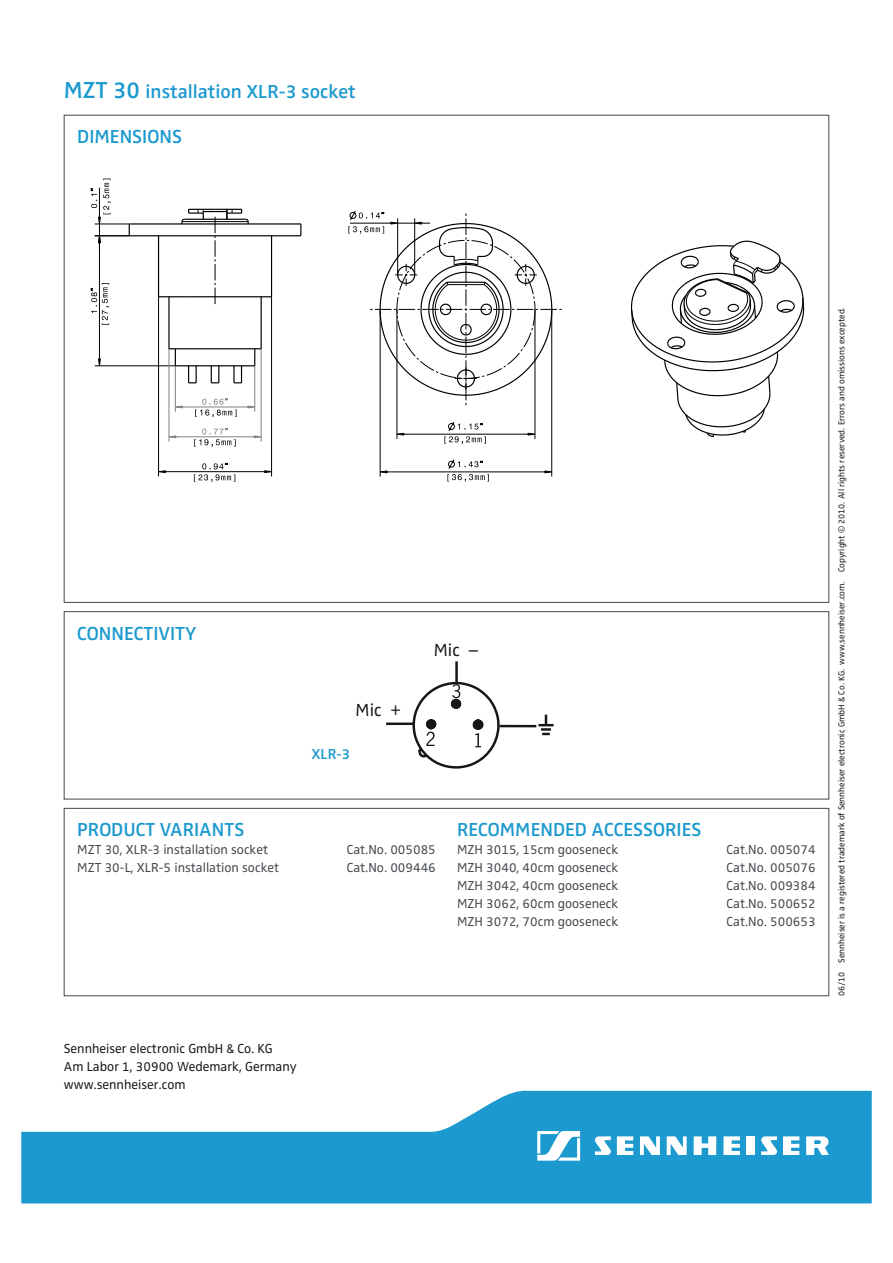
<style>
.page{position:relative;width:893px;height:1263px;background:#fff}
.page>*{position:absolute;margin:0;border:0;box-sizing:border-box;transform-origin:0 0}
.Subline{font:600 19.5px "Sennheiser";color:#1c99ce}
.Technical_data_table{font:600 19.5px "Sennheiser";color:#1c99ce}
.t1{font:18.15px "Sennheiser";color:#151616}
.Merkmale_Text{font:600 15px "Sennheiser";color:#1c99ce}
.Fließtext{font:13.5px "Sennheiser";color:#43484d}
.Fließtext-2{font:13.5px "Sennheiser";color:#151616}
.SpecSheet_Versionsze{font:9px "Sennheiser";color:#151616}
.s1{font-size:24px}
</style>
<div class="page">
<svg style="left:21px;top:1090px;width:851px;height:113px;fill:#1c99ce"></svg>
<svg style="left:537px;top:1131px;width:43px;height:30px"></svg>
<svg style="left:617px;top:1136px;width:16px;height:19px"></svg>
<svg style="left:640px;top:1136px;width:20px;height:19px"></svg>
<svg style="left:694px;top:1136px;width:22px;height:19px"></svg>
<svg style="left:806px;top:1136px;width:23px;height:19px"></svg>
<svg style="left:667px;top:1136px;width:20px;height:19px"></svg>
<svg style="left:783px;top:1136px;width:16px;height:19px"></svg>
<div style="left:746px;top:1136px;width:9px;height:19px;background:#fff"></div>
<svg style="left:723px;top:1136px;width:17px;height:19px"></svg>
<svg style="left:595px;top:1136px;width:16px;height:19px"></svg>
<svg style="left:761px;top:1136px;width:16px;height:19px"></svg>
<div style="left:64px;top:611px;width:765px;height:188px;border:1px solid #43484d"></div>
<div style="left:64px;top:808px;width:765px;height:188px;border:1px solid #43484d"></div>
<hr style="left:386px;top:722px;width:28px;height:3px;background:#151616">
<hr style="left:455px;top:661px;width:3px;height:21px;background:#151616">
<svg style="left:538px;top:715px;width:16px;height:20px"></svg>
<hr style="left:499px;top:725px;width:37px;height:2px;background:#151616">
<svg style="left:411px;top:680px;width:90px;height:88px"></svg>
<hr style="left:95px;top:365px;width:80px;height:1px;background:#000">
<hr style="left:95px;top:235px;width:34px;height:1px;background:#000">
<hr style="left:95px;top:224px;width:34px;height:1px;background:#000">
<hr style="left:175px;top:366px;width:1px;height:46px;background:#808080">
<hr style="left:254px;top:366px;width:1px;height:46px;background:#808080">
<hr style="left:169px;top:349px;width:1px;height:92px;background:#808080">
<hr style="left:261px;top:349px;width:1px;height:92px;background:#808080">
<hr style="left:158px;top:297px;width:1px;height:179px;background:#000">
<hr style="left:271px;top:297px;width:1px;height:179px;background:#000">
<hr style="left:172px;top:223px;width:129px;height:2px;background:#000">
<hr style="left:129px;top:223px;width:43px;height:2px;background:#000">
<hr style="left:172px;top:235px;width:129px;height:1px;background:#000">
<hr style="left:129px;top:235px;width:43px;height:1px;background:#000">
<hr style="left:187px;top:296px;width:85px;height:1px;background:#000">
<hr style="left:169px;top:348px;width:92px;height:1px;background:#000">
<hr style="left:261px;top:297px;width:1px;height:52px;background:#000">
<svg style="left:254px;top:349px;width:1px;height:16px"></svg>
<hr style="left:175px;top:365px;width:80px;height:1px;background:#000">
<svg style="left:233px;top:366px;width:9px;height:17px"></svg>
<svg style="left:188px;top:366px;width:9px;height:17px"></svg>
<svg style="left:211px;top:366px;width:8px;height:17px"></svg>
<svg style="left:300px;top:224px;width:1px;height:12px"></svg>
<svg style="left:129px;top:224px;width:1px;height:12px"></svg>
<hr style="left:271px;top:236px;width:1px;height:61px;background:#000">
<hr style="left:158px;top:236px;width:1px;height:61px;background:#000">
<hr style="left:168px;top:297px;width:2px;height:52px;background:#000">
<svg style="left:175px;top:349px;width:1px;height:17px"></svg>
<svg style="left:159px;top:209px;width:90px;height:95px"></svg>
<svg style="left:91px;top:283px;width:18px;height:42px"></svg>
<hr style="left:99px;top:243px;width:1px;height:116px;background:#000">
<svg style="left:98px;top:358px;width:3px;height:8px"></svg>
<svg style="left:91px;top:179px;width:20px;height:72px"></svg>
<svg style="left:195px;top:398px;width:42px;height:19px"></svg>
<hr style="left:182px;top:407px;width:66px;height:1px;background:#808080">
<svg style="left:247px;top:405px;width:8px;height:4px"></svg>
<svg style="left:175px;top:405px;width:8px;height:4px"></svg>
<svg style="left:194px;top:428px;width:42px;height:19px"></svg>
<hr style="left:176px;top:436px;width:78px;height:1px;background:#808080">
<svg style="left:253px;top:435px;width:9px;height:3px"></svg>
<svg style="left:168px;top:435px;width:9px;height:3px"></svg>
<svg style="left:194px;top:463px;width:41px;height:19px"></svg>
<hr style="left:166px;top:471px;width:99px;height:1px;background:#000">
<svg style="left:264px;top:470px;width:8px;height:3px"></svg>
<svg style="left:158px;top:470px;width:8px;height:3px"></svg>
<hr style="left:397px;top:309px;width:1px;height:130px;background:#000">
<hr style="left:535px;top:309px;width:1px;height:130px;background:#000">
<hr style="left:380px;top:309px;width:1px;height:168px;background:#000">
<hr style="left:551px;top:309px;width:1px;height:168px;background:#000">
<hr style="left:404px;top:434px;width:124px;height:1px;background:#000">
<svg style="left:396px;top:433px;width:9px;height:3px"></svg>
<svg style="left:527px;top:433px;width:9px;height:3px"></svg>
<svg style="left:348px;top:211px;width:214px;height:194px"></svg>
<svg style="left:444px;top:422px;width:42px;height:22px"></svg>
<hr style="left:387px;top:472px;width:158px;height:1px;background:#000">
<svg style="left:544px;top:470px;width:8px;height:3px"></svg>
<svg style="left:379px;top:470px;width:9px;height:3px"></svg>
<svg style="left:447px;top:459px;width:42px;height:23px"></svg>
<svg style="left:631px;top:240px;width:174px;height:198px"></svg>
<p class="Technical_data_table" style="left:64px;top:80px;width:293px"><span class="s1">MZT 30</span> installation XLR-3 socket</p>
<p class="Subline" style="left:77px;top:125px;width:106px">DIMENSIONS</p>
<p class="Subline" style="left:77px;top:622px;width:121px">CONNECTIVITY</p>
<h2 class="t1" style="left:356px;top:699px;width:47px">Mic +</h2>
<p class="Merkmale_Text" style="left:311px;top:745px;width:40px">XLR-3</p>
<h2 class="t1" style="left:434px;top:640px;width:46px">Mic –</h2>
<p class="Subline" style="left:77px;top:818px;width:169px">PRODUCT VARIANTS</p>
<p class="Fließtext" style="left:77px;top:842px;width:192px">MZT 30, XLR-3 installation socket</p>
<p class="Fließtext" style="left:347px;top:842px;width:91px">Cat.No. 005085</p>
<p class="Fließtext" style="left:77px;top:860px;width:203px">MZT 30-L, XLR-5 installation socket</p>
<p class="Fließtext" style="left:347px;top:860px;width:91px">Cat.No. 009446</p>
<p class="Subline" style="left:457px;top:818px;width:246px">RECOMMENDED ACCESSORIES</p>
<p class="Fließtext" style="left:457px;top:842px;width:163px">MZH 3015, 15cm gooseneck</p>
<p class="Fließtext" style="left:727px;top:842px;width:91px">Cat.No. 005074</p>
<p class="Fließtext" style="left:457px;top:860px;width:163px">MZH 3040, 40cm gooseneck</p>
<p class="Fließtext" style="left:727px;top:860px;width:91px">Cat.No. 005076</p>
<p class="Fließtext" style="left:457px;top:878px;width:163px">MZH 3042, 40cm gooseneck</p>
<p class="Fließtext" style="left:727px;top:878px;width:91px">Cat.No. 009384</p>
<p class="Fließtext" style="left:457px;top:896px;width:163px">MZH 3062, 60cm gooseneck</p>
<p class="Fließtext" style="left:727px;top:896px;width:91px">Cat.No. 500652</p>
<p class="Fließtext" style="left:457px;top:914px;width:163px">MZH 3072, 70cm gooseneck</p>
<p class="Fließtext" style="left:727px;top:914px;width:91px">Cat.No. 500653</p>
<p class="Fließtext-2" style="left:64px;top:1040px;width:211px">Sennheiser electronic GmbH &amp; Co. KG</p>
<p class="Fließtext-2" style="left:64px;top:1058px;width:235px">Am Labor 1, 30900 Wedemark, Germany</p>
<p class="Fließtext-2" style="left:64px;top:1076px;width:123px">www.sennheiser.com</p>
<p class="SpecSheet_Versionsze" style="left:836px;top:996px;width:690px;rotate:-90deg">06/10 Sennheiser is a registered trademark of Sennheiser electronic GmbH &amp; Co. KG. www.sennheiser.com. Copyright © 2010. All rights reserved. Errors and omissions excepted.</p>
</div>
